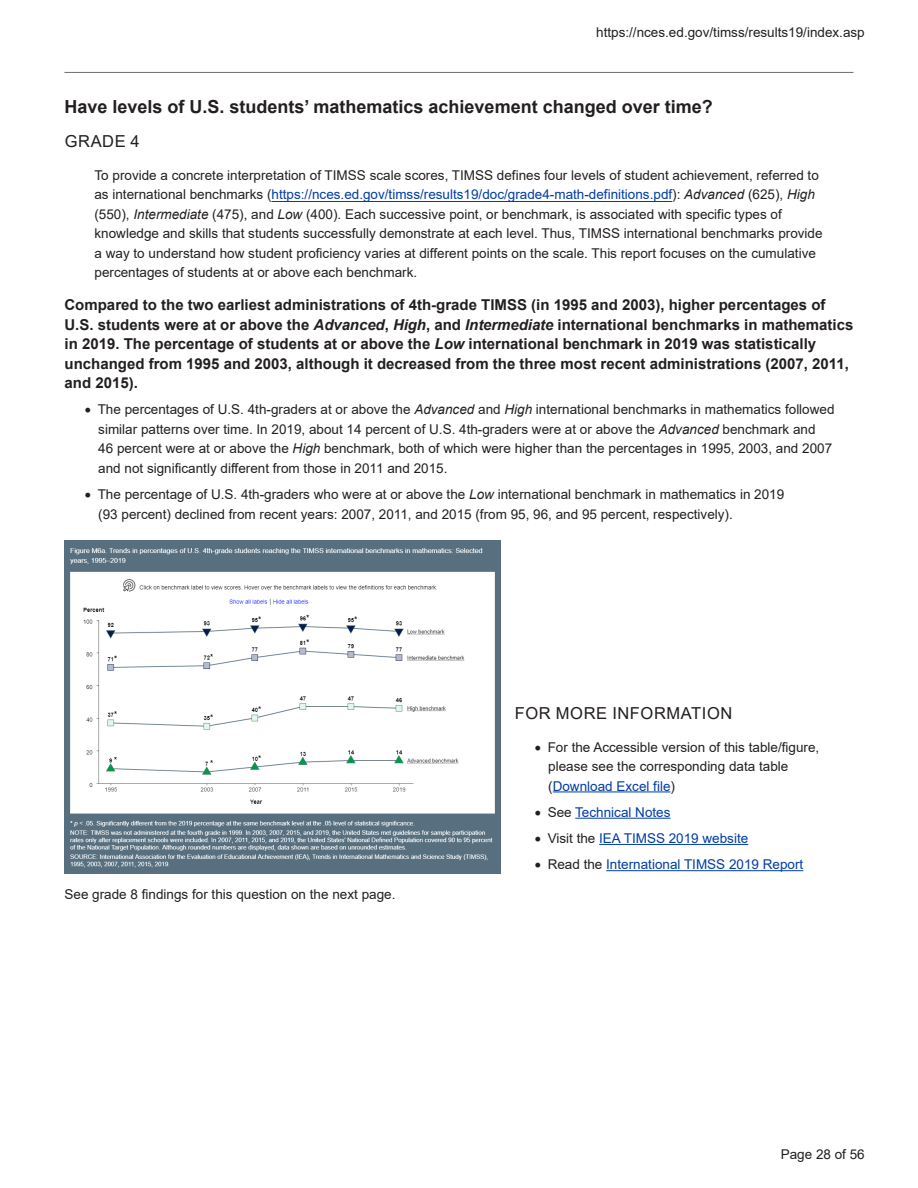
<style>
.page{position:relative;width:918px;height:1188px;background:#fff}
.page>*{position:absolute;margin:0;border:0;box-sizing:border-box;transform-origin:0 0}
.t1{font:700 18px "Arial";color:#231f20}
.t2{font:16.5px "Arial";letter-spacing:.035em;color:#231f20}
.Pullquote{font:700 15px/19.5px "Arial";color:#231f20}
.t3{font:13.5px/19.5px "Arial";color:#231f20}
.t4{font:13.5px "Arial";color:#003da5}
.s1{color:#003da5}
.s2{font-style:italic}
.s3{color:#231f20}
</style>
<div class="page">
<hr style="left:64px;top:72px;width:790px;height:1px;background:#6c6d70">
<img style="left:64px;top:540px;width:437px;height:333px">
<hr style="left:553px;top:791px;width:118px;height:1px;background:#003da5">
<hr style="left:575px;top:818px;width:96px;height:1px;background:#003da5">
<hr style="left:599px;top:844px;width:149px;height:1px;background:#003da5">
<hr style="left:606px;top:870px;width:197px;height:1px;background:#003da5">
<hr style="left:272px;top:201px;width:400px;height:1px;background:#003da5">
<p class="t3" style="left:596px;top:23px;width:270px">https://nces.ed.gov/timss/results19/index.asp</p>
<h3 class="t1" style="left:64px;top:94px;width:650px">Have levels of U.S. students’ mathematics achievement changed over time?</h3>
<h4 class="t2" style="left:65px;top:129px;width:77px">GRADE 4</h4>
<p class="t3" style="left:94px;top:165px;width:730px">To provide a concrete interpretation of TIMSS scale scores, TIMSS defines four levels of student achievement, referred to as international benchmarks (<span class="s1">https://nces.ed.gov/timss/results19/doc/grade4-math-definitions.pdf</span>): <span class="s2">Advanced</span> (625), <span class="s2">High </span>(550), <span class="s2">Intermediate</span> (475), and <span class="s2">Low</span> (400). Each successive point, or benchmark, is associated with specific types of knowledge and skills that students successfully demonstrate at each level. Thus, TIMSS international benchmarks provide a way to understand how student proficiency varies at different points on the scale. This report focuses on the cumulative percentages of students at or above each benchmark.</p>
<p class="Pullquote" style="left:64px;top:295px;width:791px">Compared to the two earliest administrations of 4th-grade TIMSS (in 1995 and 2003), higher percentages of U.S. students were at or above the <span class="s2">Advanced</span>, <span class="s2">High</span>, and <span class="s2">Intermediate</span> international benchmarks in mathematics in 2019. The percentage of students at or above the <span class="s2">Low</span> international benchmark in 2019 was statistically unchanged from 1995 and 2003, although it decreased from the three most recent administrations (2007, 2011, and 2015).</p>
<p class="t3" style="left:98px;top:400px;width:738px;text-indent:-13px">• The percentages of U.S. 4th-graders at or above the <span class="s2">Advanced</span> and <span class="s2">High</span> international benchmarks in mathematics followed similar patterns over time. In 2019, about 14 percent of U.S. 4th-graders were at or above the <span class="s2">Advanced</span> benchmark and<br>46 percent were at or above the <span class="s2">High</span> benchmark, both of which were higher than the percentages in 1995, 2003, and 2007 and not significantly different from those in 2011 and 2015.</p>
<p class="t3" style="left:98px;top:485px;width:688px;text-indent:-14px">• The percentage of U.S. 4th-graders who were at or above the <span class="s2">Low</span> international benchmark in mathematics in 2019 (93 percent) declined from recent years: 2007, 2011, and 2015 (from 95, 96, and 95 percent, respectively).</p>
<p class="t3" style="left:64px;top:884px;width:332px">See grade 8 findings for this question on the next page.</p>
<h4 class="t2" style="left:515px;top:701px;width:219px">FOR MORE INFORMATION</h4>
<p class="t3" style="left:548px;top:737px;width:273px;text-indent:-14px">• For the Accessible version of this table/figure, please see the corresponding data table (<span class="s1">Download Excel file</span>)</p>
<p class="t4" style="left:535px;top:803px;width:137px"><span class="s3">• See</span> Technical Notes</p>
<p class="t4" style="left:535px;top:829px;width:215px"><span class="s3">• Visit the</span> IEA TIMSS 2019 website</p>
<p class="t4" style="left:535px;top:855px;width:270px"><span class="s3">• Read the</span> International TIMSS 2019 Report</p>
<p class="t3" style="left:781px;top:1145px;width:86px">Page 28 of 56</p>
</div>
